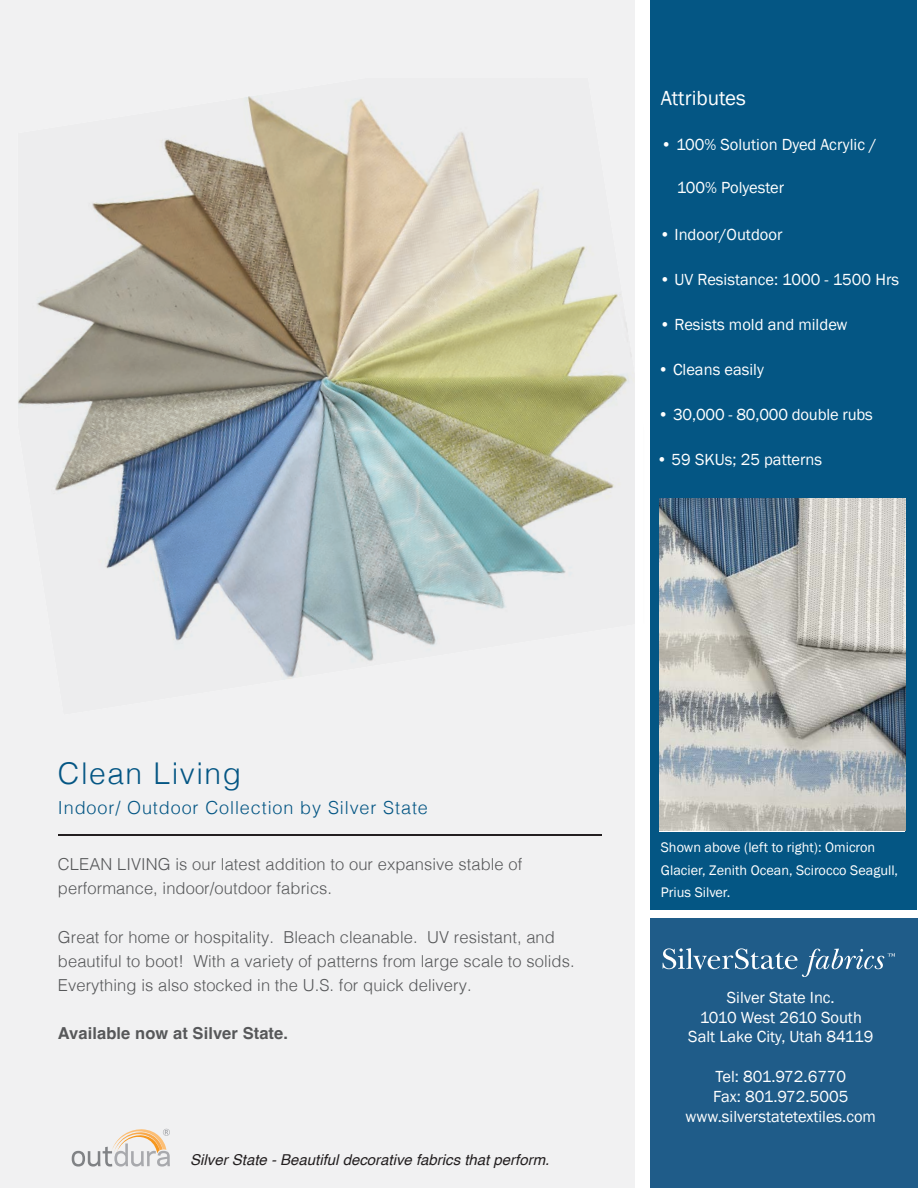
<style>
.page{position:relative;width:918px;height:1188px;background:#fff}
.page>*{position:absolute;margin:0;border:0;box-sizing:border-box;transform-origin:0 0}
.t1{font:300 30px "Helvetica";letter-spacing:.05em;color:#045684}
.t2{font:21px "Franklin Gothic";color:#fff}
.t3{font:300 18px "Helvetica";letter-spacing:.05em;color:#045684}
.t4{font:16.5px/19.8px "Franklin Gothic";color:#fff;text-align:center}
.t5{font:300 16.5px/24px "Helvetica";letter-spacing:.005em;color:#57585a}
.t6{font:700 16.5px "Helvetica";letter-spacing:.005em;color:#57585a}
.t7{font:italic 15px "Helvetica";color:#231f20}
.t8{font:14.25px/22.5px "Franklin Gothic";color:#fff}
</style>
<div class="page">
<div style="left:0;top:0;width:635px;height:1188px;background:#f1f1f2"></div>
<div style="left:650px;top:1px;width:267px;height:911px;background:#045684"></div>
<div style="left:650px;top:918px;width:268px;height:270px;background:#1f5c89"></div>
<img style="left:18px;top:78px;width:606px;height:637px">
<img style="left:536px;top:78px;width:99px;height:548px">
<img style="left:660px;top:498px;width:245px;height:332px">
<svg style="left:663px;top:948px;width:232px;height:29px"></svg>
<div style="left:646px;top:910px;width:272px;height:8px;background:#fff"></div>
<hr style="left:58px;top:834px;width:544px;height:1px;background:#231f20">
<hr style="left:58px;top:835px;width:544px;height:1px;background:#231f20">
<svg style="left:72px;top:1129px;width:98px;height:38px"></svg>
<p class="t2" style="left:661px;top:85px;width:87px">Attributes</p>
<p class="t4" style="left:661px;top:135px;width:217px">• 100% Solution Dyed Acrylic /</p>
<p class="t4" style="left:677px;top:178px;width:109px">100% Polyester</p>
<p class="t4" style="left:659px;top:225px;width:125px">• Indoor/Outdoor</p>
<p class="t4" style="left:659px;top:270px;width:241px">• UV Resistance: 1000 - 1500 Hrs</p>
<p class="t4" style="left:659px;top:315px;width:190px">• Resists mold and mildew</p>
<p class="t4" style="left:658px;top:360px;width:107px">• Cleans easily</p>
<p class="t4" style="left:658px;top:405px;width:216px">• 30,000 - 80,000 double rubs</p>
<p class="t4" style="left:656px;top:450px;width:167px">• 59 SKUs; 25 patterns</p>
<h1 class="t1" style="left:58px;top:747px;width:185px">Clean Living</h1>
<p class="t3" style="left:58px;top:792px;width:372px">Indoor/ Outdoor Collection by Silver State</p>
<p class="t5" style="left:58px;top:851px;width:466px">CLEAN LIVING is our latest addition to our expansive stable of performance, indoor/outdoor fabrics.</p>
<p class="t5" style="left:58px;top:923px;width:518px">Great for home or hospitality. Bleach cleanable. UV resistant, and beautiful to boot! With a variety of patterns from large scale to solids.<br>Everything is also stocked in the U.S. for quick delivery.</p>
<p class="t6" style="left:58px;top:1023px;width:232px">Available now at Silver State.</p>
<p class="t7" style="left:190px;top:1148px;width:361px">Silver State - Beautiful decorative fabrics that perform.</p>
<p class="t8" style="left:661px;top:836px;width:239px">Shown above (left to right): Omicron<br>Glacier, Zenith Ocean, Scirocco Seagull,<br>Prius Silver.</p>
<p class="t4" style="left:688px;top:988px;width:187px">Silver State Inc.<br>1010 West 2610 South<br>Salt Lake City, Utah 84119</p>
<p class="t4" style="left:686px;top:1067px;width:192px">Tel: 801.972.6770<br>Fax: 801.972.5005 www.silverstatetextiles.com</p>
</div>
